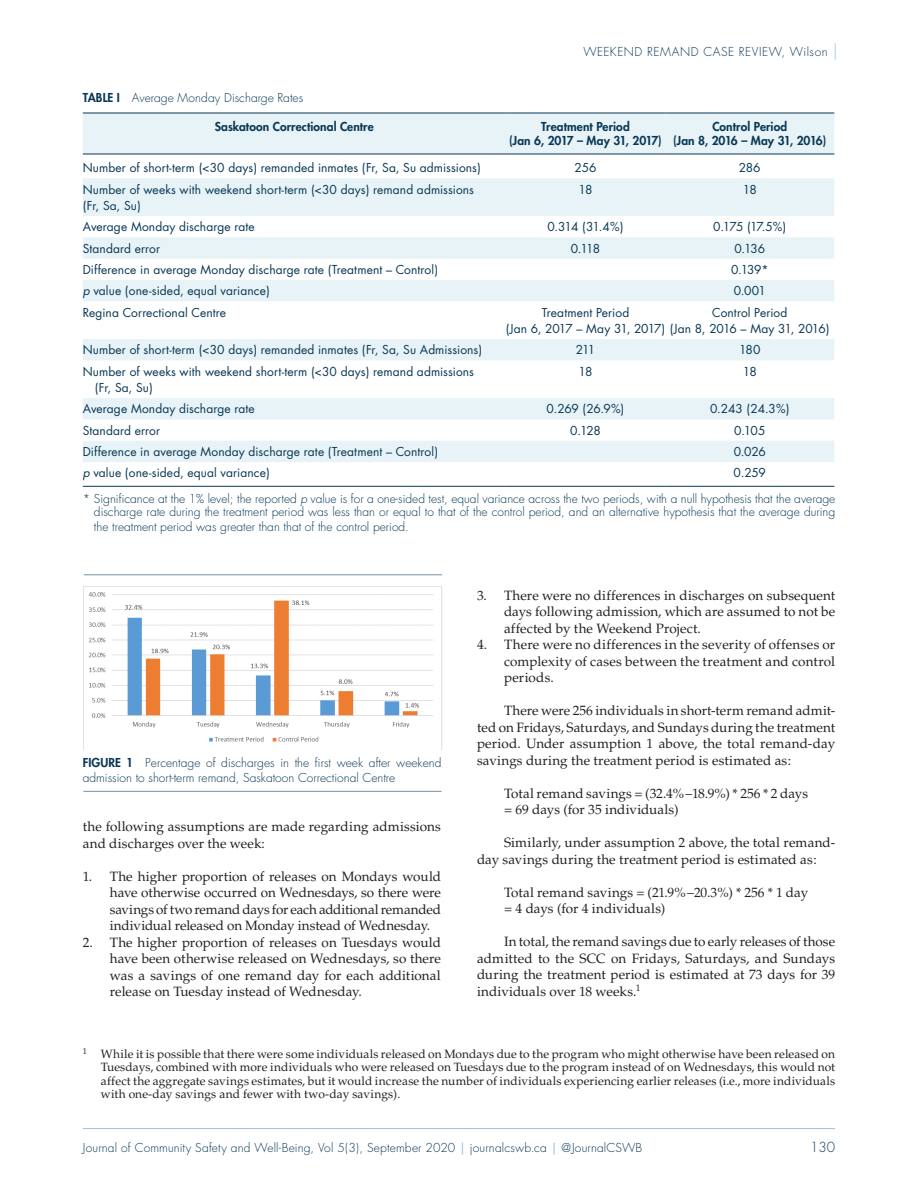
<style>
.page{position:relative;width:918px;height:1188px;background:#fff}
.page>*{position:absolute;margin:0;border:0;box-sizing:border-box;transform-origin:0 0}
.t1{font:13.5px/16.5px "Palatino";letter-spacing:.005em;color:#231f20;text-align:justify}
.t2{font:300 13.5px "Futura";color:#093856}
.t3{font:12px/16.5px "Futura";letter-spacing:.01em;color:#093856}
.t4{font:300 12px/15px "Futura";color:#093856}
.t5{font:12px/13.5px "Palatino";letter-spacing:.01em;color:#231f20;text-align:justify}
.t6{font:800 12px/13.5px "Futura";letter-spacing:.005em;color:#093856;text-align:center}
.t7{font:300 12px "Futura";letter-spacing:.045em;color:#093856}
.s1{font-weight:800}
.s2{font-style:italic}
.s3{font-weight:400}
.s4{font-weight:400;color:#9dc4d7}
</style>
<div class="page">
<hr style="left:83px;top:1128px;width:752px;height:1px;background:#3a89b0">
<svg style="left:835px;top:43px;width:1px;height:17px"></svg>
<svg style="left:83px;top:114px;width:751px;height:348px;fill:#e7f3f7"></svg>
<hr style="left:83px;top:486px;width:423px;height:1px;background:#093856">
<hr style="left:506px;top:486px;width:159px;height:1px;background:#093856">
<hr style="left:665px;top:486px;width:169px;height:1px;background:#093856">
<hr style="left:83px;top:113px;width:423px;height:1px;background:#093856">
<hr style="left:506px;top:113px;width:159px;height:1px;background:#093856">
<hr style="left:665px;top:113px;width:169px;height:1px;background:#093856">
<hr style="left:83px;top:154px;width:423px;height:1px;background:#093856">
<hr style="left:506px;top:154px;width:159px;height:1px;background:#093856">
<hr style="left:665px;top:154px;width:169px;height:1px;background:#093856">
<hr style="left:84px;top:574px;width:358px;height:1px;background:#849cab">
<hr style="left:83px;top:791px;width:359px;height:1px;background:#849cab">
<img style="left:84px;top:586px;width:358px;height:163px">
<p class="t7" style="left:584px;top:44px;width:246px">WEEKEND REMAND CASE REVIEW, Wilson</p>
<p class="t4" style="left:83px;top:91px;width:222px"><span class="s1">TABLE I</span> Average Monday Discharge Rates</p>
<p class="t6" style="left:215px;top:120px;width:161px">Saskatoon Correctional Centre</p>
<p class="t6" style="left:509px;top:120px;width:154px">Treatment Period<br>(Jan 6, 2017 – May 31, 2017)</p>
<p class="t6" style="left:673px;top:120px;width:155px">Control Period<br>(Jan 8, 2016 – May 31, 2016)</p>
<p class="t3" style="left:83px;top:160px;width:400px">Number of short-term (&lt;30 days) remanded inmates (Fr, Sa, Su admissions)</p>
<p class="t3" style="left:575px;top:160px;width:23px">256</p>
<p class="t3" style="left:739px;top:160px;width:23px">286</p>
<p class="t3" style="left:83px;top:181px;width:393px">Number of weeks with weekend short-term (&lt;30 days) remand admissions (Fr, Sa, Su)</p>
<p class="t3" style="left:579px;top:181px;width:15px">18</p>
<p class="t3" style="left:743px;top:181px;width:15px">18</p>
<p class="t3" style="left:83px;top:219px;width:173px">Average Monday discharge rate</p>
<p class="t3" style="left:547px;top:219px;width:78px">0.314 (31.4%)</p>
<p class="t3" style="left:713px;top:219px;width:75px">0.175 (17.5%)</p>
<p class="t3" style="left:83px;top:240px;width:79px">Standard error</p>
<p class="t3" style="left:571px;top:240px;width:31px">0.118</p>
<p class="t3" style="left:734px;top:240px;width:32px">0.136</p>
<p class="t3" style="left:83px;top:261px;width:357px">Difference in average Monday discharge rate (Treatment – Control)</p>
<p class="t3" style="left:731px;top:261px;width:39px">0.139*</p>
<p class="t3" style="left:83px;top:283px;width:189px"><span class="s2">p</span> value (one-sided, equal variance)</p>
<p class="t3" style="left:734px;top:283px;width:34px">0.001</p>
<p class="t3" style="left:83px;top:304px;width:145px">Regina Correctional Centre</p>
<p class="t3" style="left:506px;top:304px;width:325px;text-indent:36px">Treatment Period<br>(Jan 6, 2017 – May 31, 2017) (Jan 8, 2016 – May 31, 2016)</p>
<p class="t3" style="left:712px;top:304px;width:77px">Control Period</p>
<p class="t3" style="left:83px;top:342px;width:401px">Number of short-term (&lt;30 days) remanded inmates (Fr, Sa, Su Admissions)</p>
<p class="t3" style="left:576px;top:342px;width:21px">211</p>
<p class="t3" style="left:739px;top:342px;width:23px">180</p>
<p class="t3" style="left:95px;top:363px;width:381px;text-indent:-12px">Number of weeks with weekend short-term (&lt;30 days) remand admissions (Fr, Sa, Su)</p>
<p class="t3" style="left:579px;top:363px;width:15px">18</p>
<p class="t3" style="left:743px;top:363px;width:15px">18</p>
<p class="t3" style="left:83px;top:401px;width:173px">Average Monday discharge rate</p>
<p class="t3" style="left:547px;top:401px;width:79px">0.269 (26.9%)</p>
<p class="t3" style="left:710px;top:401px;width:81px">0.243 (24.3%)</p>
<p class="t3" style="left:83px;top:422px;width:79px">Standard error</p>
<p class="t3" style="left:570px;top:422px;width:32px">0.128</p>
<p class="t3" style="left:734px;top:422px;width:33px">0.105</p>
<p class="t3" style="left:83px;top:443px;width:357px">Difference in average Monday discharge rate (Treatment – Control)</p>
<p class="t3" style="left:734px;top:443px;width:34px">0.026</p>
<p class="t3" style="left:83px;top:465px;width:189px"><span class="s2">p</span> value (one-sided, equal variance)</p>
<p class="t4" style="left:83px;top:460px;width:754px;line-height:25.7px;text-indent:651px"><span class="s3">0.259<br></span>* Significance at the 1% level; the reported <span class="s2">p</span> value is for a one-sided test, equal variance across the two periods, with a null hypothesis that the average</p>
<p class="t4" style="left:94px;top:505px;width:743px">discharge rate during the treatment period was less than or equal to that of the control period, and an alternative hypothesis that the average during the treatment period was greater than that of the control period.</p>
<p class="t4" style="left:83px;top:756px;width:360px"><span class="s1">FIGURE 1</span> Percentage of discharges in the first week after weekend admission to short-term remand, Saskatoon Correctional Centre</p>
<p class="t1" style="left:83px;top:819px;width:360px">the following assumptions are made regarding admissions and discharges over the week:</p>
<p class="t1" style="left:110px;top:868px;width:333px;text-indent:-27px">1. The higher proportion of releases on Mondays would have otherwise occurred on Wednesdays, so there were savings of two remand days for each additional remanded individual released on Monday instead of Wednesday.</p>
<p class="t1" style="left:110px;top:934px;width:333px;text-indent:-27px">2. The higher proportion of releases on Tuesdays would have been otherwise released on Wednesdays, so there was a savings of one remand day for each additional release on Tuesday instead of Wednesday.</p>
<p class="t1" style="left:504px;top:587px;width:333px;text-indent:-27px">3. There were no differences in discharges on subsequent days following admission, which are assumed to not be affected by the Weekend Project.</p>
<p class="t1" style="left:504px;top:637px;width:333px;text-indent:-27px">4. There were no differences in the severity of offenses or complexity of cases between the treatment and control periods.</p>
<p class="t1" style="left:477px;top:703px;width:360px;text-indent:27px">There were 256 individuals in short-term remand admit&shy;ted on Fridays, Saturdays, and Sundays during the treatment period. Under assumption 1 above, the total remand-day savings during the treatment period is estimated as:</p>
<p class="t1" style="left:504px;top:785px;width:306px">Total remand savings = (32.4%−18.9%) * 256 * 2 days = 69 days (for 35 individuals)</p>
<p class="t1" style="left:477px;top:835px;width:360px;text-indent:27px">Similarly, under assumption 2 above, the total remand&shy;day savings during the treatment period is estimated as:</p>
<p class="t1" style="left:504px;top:884px;width:306px">Total remand savings = (21.9%−20.3%) * 256 * 1 day = 4 days (for 4 individuals)</p>
<p class="t1" style="left:477px;top:934px;width:360px;text-indent:27px">In total, the remand savings due to early releases of those admitted to the SCC on Fridays, Saturdays, and Sundays during the treatment period is estimated at 73 days for 39 individuals over 18 weeks.<sup>1</sup></p>
<p class="t5" style="left:101px;top:1047px;width:736px;text-indent:-18px"><sup>1</sup> While it is possible that there were some individuals released on Mondays due to the program who might otherwise have been released on Tuesdays, combined with more individuals who were released on Tuesdays due to the program instead of on Wednesdays, this would not affect the aggregate savings estimates, but it would increase the number of individuals experiencing earlier releases (i.e., more individuals with one-day savings and fewer with two-day savings).</p>
<p class="t4" style="left:83px;top:1140px;width:561px">Journal of Community Safety and Well-Being, Vol 5(3), September 2020 <span class="s4">|</span> journalcswb.ca <span class="s4">|</span> @JournalCSWB</p>
<p class="t2" style="left:810px;top:1139px;width:27px">130</p>
</div>
